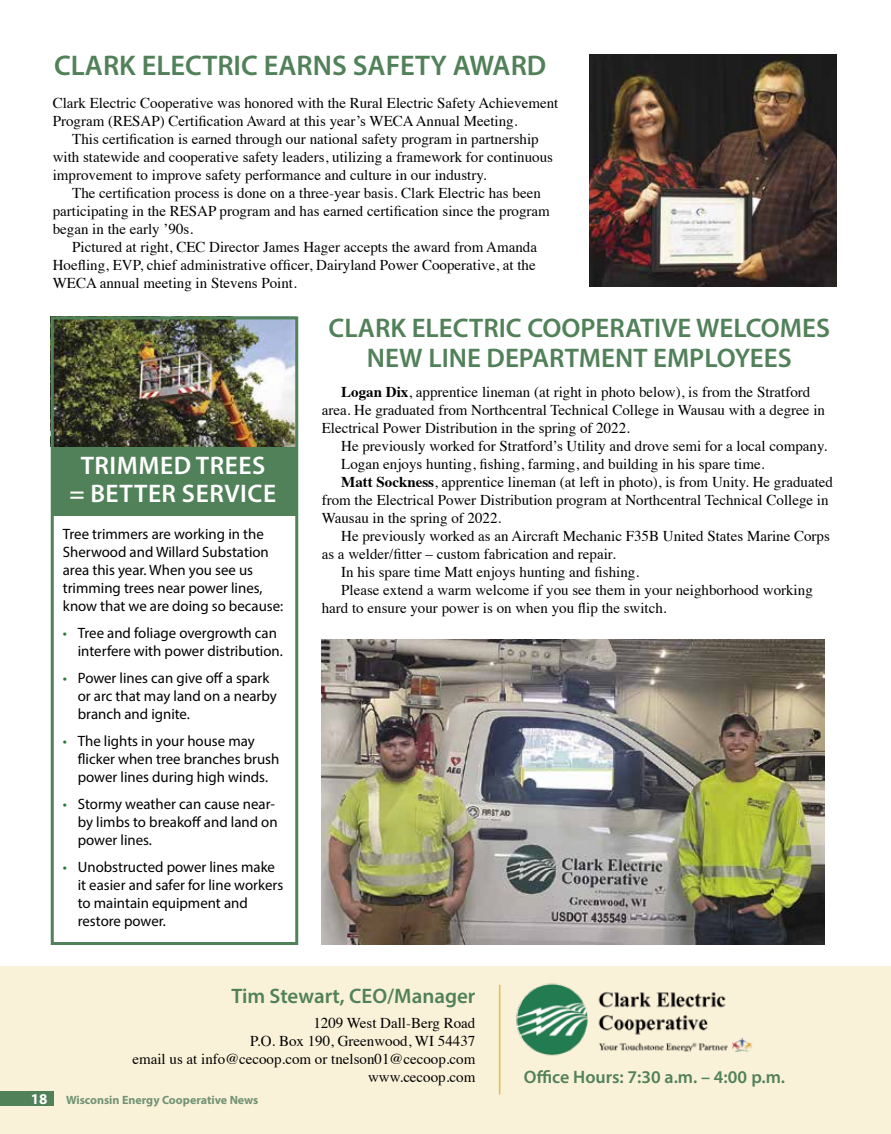
<style>
.page{position:relative;width:891px;height:1134px;background:#fff}
.page>*{position:absolute;margin:0;border:0;box-sizing:border-box;transform-origin:0 0}
.t1{font:600 28.5px "Myriad Pro";color:#518159}
.t2{font:600 27px/30px "Myriad Pro";color:#518159;text-align:center}
.t3{font:600 25.5px/28.5px "Myriad Pro";letter-spacing:.02em;color:#fff;text-align:center}
.t4{font:600 21px "Myriad Pro";color:#518159}
.t5{font:600 18px "Myriad Pro";color:#518159}
.t6{font:15px/18px "Times";color:#000}
.t7{font:15px/18px "Myriad Pro";color:#000}
.t8{font:700 12px "Myriad Pro";color:#729473}
.s1{color:#27763d}
.s2{font-weight:700}
.s3{font-size:15px;color:#fff}
</style>
<div class="page">
<div style="left:0;top:967px;width:891px;height:167px;background:#faf1d9"></div>
<hr style="left:499px;top:985px;width:1px;height:110px;background:#e6bd44">
<img style="left:516px;top:983px;width:236px;height:73px">
<div style="left:0;top:1091px;width:54px;height:14px;background:#518159"></div>
<div style="left:52px;top:446px;width:244px;height:70px;background:#518159"></div>
<img style="left:55px;top:320px;width:239px;height:126px">
<div style="left:51px;top:316px;width:247px;height:629px;border:3px solid #518159"></div>
<img style="left:590px;top:54px;width:247px;height:232px">
<img style="left:322px;top:639px;width:502px;height:306px">
<h1 class="t1" style="left:54px;top:48px;width:494px">CLARK ELECTRIC EARNS SAFETY AWARD</h1>
<p class="t6" style="left:53px;top:93px;width:507px">Clark Electric Cooperative was honored with the Rural Electric Safety Achievement<br>Program (RESAP) Certification Award at this year’s WECAAnnual Meeting.</p>
<p class="t6" style="left:53px;top:129px;width:502px;text-indent:20px">This certification is earned through our national safety program in partnership with statewide and cooperative safety leaders, utilizing a framework for continuous improvement to improve safety performance and culture in our industry.</p>
<p class="t6" style="left:53px;top:183px;width:499px;text-indent:20px">The certification process is done on a three-year basis. Clark Electric has been participating in the RESAP program and has earned certification since the program began in the early ’90s.</p>
<p class="t6" style="left:53px;top:237px;width:486px;text-align:justify;text-indent:20px">Pictured at right, CEC Director James Hager accepts the award from Amanda Hoefling, EVP, chief administrative officer, Dairyland Power Cooperative, at the WECA annual meeting in Stevens Point.</p>
<h3 class="t3" style="left:70px;top:450px;width:208px">TRIMMED TREES<br>= BETTER SERVICE</h3>
<p class="t7" style="left:63px;top:525px;width:222px">Tree trimmers are working in the<br>Sherwood and Willard Substation area this year. When you see us trimming trees near power lines, know that we are doing so because:</p>
<p class="t7" style="left:78px;top:624px;width:207px;text-indent:-15px"><span class="s1">•</span> Tree and foliage overgrowth can interfere with power distribution.</p>
<p class="t7" style="left:78px;top:669px;width:201px;text-indent:-15px"><span class="s1">•</span> Power lines can give off a spark or arc that may land on a nearby branch and ignite.</p>
<p class="t7" style="left:78px;top:731px;width:203px;text-indent:-15px"><span class="s1">•</span> The lights in your house may flicker when tree branches brush power lines during high winds.</p>
<p class="t7" style="left:78px;top:794px;width:201px;text-indent:-15px"><span class="s1">•</span> Stormy weather can cause near&shy;by limbs to breakoff and land on power lines.</p>
<p class="t7" style="left:78px;top:857px;width:207px;text-indent:-15px"><span class="s1">•</span> Unobstructed power lines make it easier and safer for line workers to maintain equipment and restore power.</p>
<h2 class="t2" style="left:329px;top:312px;width:503px">CLARK ELECTRIC COOPERATIVE WELCOMES<br>NEW LINE DEPARTMENT EMPLOYEES</h2>
<p class="t6" style="left:322px;top:382px;width:505px;text-indent:20px"><span class="s2">Logan Dix</span>, apprentice lineman (at right in photo below), is from the Stratford area. He graduated from Northcentral Technical College in Wausau with a degree in<br>Electrical Power Distribution in the spring of 2022.</p>
<p class="t6" style="left:341px;top:436px;width:487px">He previously worked for Stratford’s Utility and drove semi for a local company.</p>
<p class="t6" style="left:341px;top:454px;width:425px">Logan enjoys hunting, fishing, farming, and building in his spare time.</p>
<p class="t6" style="left:341px;top:472px;width:493px"><span class="s2">Matt Sockness</span>, apprentice lineman (at left in photo), is from Unity. He graduated</p>
<p class="t6" style="left:322px;top:490px;width:508px">from the Electrical Power Distribution program at Northcentral Technical College in</p>
<p class="t6" style="left:322px;top:508px;width:181px">Wausau in the spring of 2022.</p>
<p class="t6" style="left:341px;top:526px;width:490px">He previously worked as an Aircraft Mechanic F35B United States Marine Corps</p>
<p class="t6" style="left:322px;top:544px;width:296px">as a welder/fitter – custom fabrication and repair.</p>
<p class="t6" style="left:341px;top:562px;width:299px">In his spare time Matt enjoys hunting and fishing.</p>
<p class="t6" style="left:341px;top:580px;width:473px">Please extend a warm welcome if you see them in your neighborhood working</p>
<p class="t6" style="left:322px;top:598px;width:346px">hard to ensure your power is on when you flip the switch.</p>
<h3 class="t4" style="left:231px;top:982px;width:245px">Tim Stewart, CEO/Manager</h3>
<p class="t6" style="left:132px;top:1012px;width:344px;text-align:right">1209 West Dall-Berg Road<br>P.O. Box 190, Greenwood, WI 54437<br>email us at info@cecoop.com or tnelson01@cecoop.com www.cecoop.com</p>
<p class="t8" style="left:31px;top:1092px;width:229px"><span class="s3">18</span> Wisconsin Energy Cooperative News</p>
<p class="t5" style="left:524px;top:1065px;width:263px">Office Hours: 7:30 a.m. – 4:00 p.m.</p>
</div>
